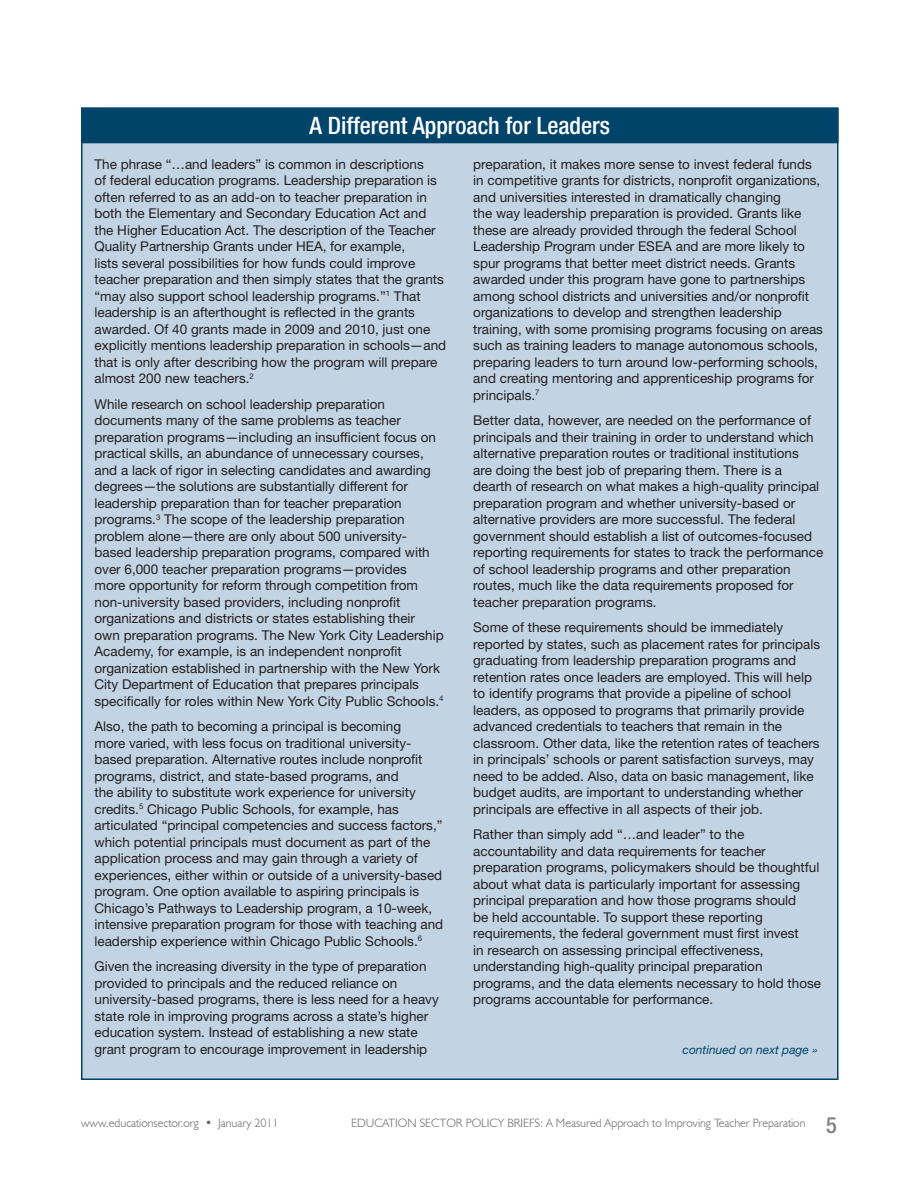
<style>
.page{position:relative;width:918px;height:1188px;background:#fff}
.page>*{position:absolute;margin:0;border:0;box-sizing:border-box;transform-origin:0 0}
.t1{font:500 condensed 24px "Helvetica Neue";color:#fff}
.t2{font:500 condensed 22.5px "Helvetica Neue";color:#808285}
.t3{font:13.5px/16.5px "Helvetica Neue LT Std";color:#231f20}
.t4{font:300 12px "Humanist 521 BT";color:#636366}
.t5{font:italic 12px "Helvetica Neue";color:#00446a}
</style>
<div class="page">
<div style="left:82px;top:109px;width:756px;height:970px;background:#c2d4e3"></div>
<div style="left:81px;top:107px;width:757px;height:36px;background:#00446a"></div>
<h1 class="t1" style="left:309px;top:111px;width:302px">A Different Approach for Leaders</h1>
<p class="t3" style="left:94px;top:156px;width:353px">The phrase “…and leaders” is common in descriptions<br>of federal education programs. Leadership preparation is often referred to as an add-on to teacher preparation in both the Elementary and Secondary Education Act and the Higher Education Act. The description of the Teacher Quality Partnership Grants under HEA, for example,<br>lists several possibilities for how funds could improve teacher preparation and then simply states that the grants “may also support school leadership programs.”<sup>1</sup> That leadership is an afterthought is reflected in the grants awarded. Of 40 grants made in 2009 and 2010, just one explicitly mentions leadership preparation in schools—and that is only after describing how the program will prepare almost 200 new teachers.<sup>2</sup></p>
<p class="t3" style="left:94px;top:396px;width:351px">While research on school leadership preparation documents many of the same problems as teacher preparation programs—including an insufficient focus on practical skills, an abundance of unnecessary courses, and a lack of rigor in selecting candidates and awarding degrees—the solutions are substantially different for leadership preparation than for teacher preparation programs.<sup>3</sup> The scope of the leadership preparation problem alone—there are only about 500 university&shy;based leadership preparation programs, compared with over 6,000 teacher preparation programs—provides<br>more opportunity for reform through competition from non-university based providers, including nonprofit organizations and districts or states establishing their own preparation programs. The New York City Leadership Academy, for example, is an independent nonprofit organization established in partnership with the New York City Department of Education that prepares principals specifically for roles within New York City Public Schools.<sup>4</sup></p>
<p class="t3" style="left:94px;top:718px;width:350px">Also, the path to becoming a principal is becoming<br>more varied, with less focus on traditional university&shy;based preparation. Alternative routes include nonprofit programs, district, and state-based programs, and<br>the ability to substitute work experience for university credits.<sup>5</sup> Chicago Public Schools, for example, has articulated “principal competencies and success factors,” which potential principals must document as part of the application process and may gain through a variety of experiences, either within or outside of a university-based program. One option available to aspiring principals is Chicago’s Pathways to Leadership program, a 10-week, intensive preparation program for those with teaching and leadership experience within Chicago Public Schools.<sup>6</sup></p>
<p class="t3" style="left:94px;top:958px;width:346px">Given the increasing diversity in the type of preparation provided to principals and the reduced reliance on university-based programs, there is less need for a heavy state role in improving programs across a state’s higher education system. Instead of establishing a new state grant program to encourage improvement in leadership</p>
<p class="t3" style="left:473px;top:156px;width:351px">preparation, it makes more sense to invest federal funds in competitive grants for districts, nonprofit organizations, and universities interested in dramatically changing<br>the way leadership preparation is provided. Grants like these are already provided through the federal School Leadership Program under ESEA and are more likely to spur programs that better meet district needs. Grants awarded under this program have gone to partnerships among school districts and universities and/or nonprofit organizations to develop and strengthen leadership training, with some promising programs focusing on areas such as training leaders to manage autonomous schools, preparing leaders to turn around low-performing schools, and creating mentoring and apprenticeship programs for principals.<sup>7</sup></p>
<p class="t3" style="left:473px;top:412px;width:352px">Better data, however, are needed on the performance of principals and their training in order to understand which alternative preparation routes or traditional institutions<br>are doing the best job of preparing them. There is a dearth of research on what makes a high-quality principal preparation program and whether university-based or alternative providers are more successful. The federal government should establish a list of outcomes-focused reporting requirements for states to track the performance of school leadership programs and other preparation routes, much like the data requirements proposed for teacher preparation programs.</p>
<p class="t3" style="left:473px;top:619px;width:349px">Some of these requirements should be immediately reported by states, such as placement rates for principals graduating from leadership preparation programs and retention rates once leaders are employed. This will help to identify programs that provide a pipeline of school leaders, as opposed to programs that primarily provide advanced credentials to teachers that remain in the classroom. Other data, like the retention rates of teachers in principals’ schools or parent satisfaction surveys, may need to be added. Also, data on basic management, like budget audits, are important to understanding whether principals are effective in all aspects of their job.</p>
<p class="t3" style="left:473px;top:826px;width:349px">Rather than simply add “…and leader” to the accountability and data requirements for teacher preparation programs, policymakers should be thoughtful about what data is particularly important for assessing principal preparation and how those programs should<br>be held accountable. To support these reporting requirements, the federal government must first invest<br>in research on assessing principal effectiveness, understanding high-quality principal preparation programs, and the data elements necessary to hold those programs accountable for performance.</p>
<p class="t5" style="left:683px;top:1042px;width:137px">continued on next page »</p>
<p class="t4" style="left:81px;top:1116px;width:199px">www.educationsector.org • January 2011</p>
<p class="t4" style="left:351px;top:1116px;width:456px">EDUCATION SECTOR POLICY BRIEFS: A Measured Approach to Improving Teacher Preparation</p>
<h2 class="t2" style="left:826px;top:1111px;width:12px">5</h2>
</div>
